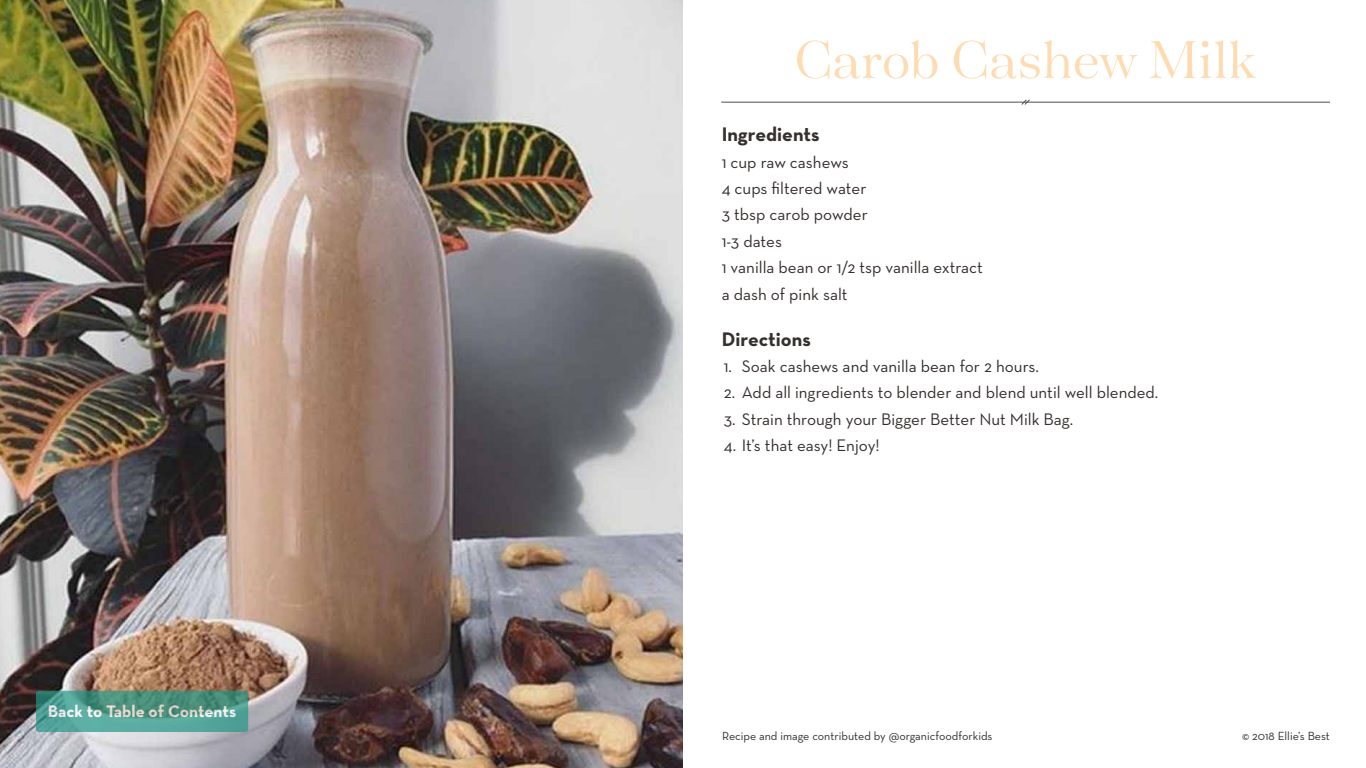
<style>
.page{position:relative;width:1366px;height:768px;background:#fff}
.page>*{position:absolute;margin:0;border:0;box-sizing:border-box;transform-origin:0 0}
.t1{font:58px "Tenez";color:#ffdbb1}
.t2{font:700 20px "Neutra Text";color:#352f2d}
.t3{font:17px/26.4px "Neutra Text";color:#352f2d}
.t4{font:700 17px "Neutra Text";color:#fff}
.t5{font:12px "Neutra Text";color:#352f2d}
</style>
<div class="page">
<img style="left:0;top:0;width:683px;height:768px">
<hr style="left:721px;top:102px;width:609px;height:1px;background:#4d4d4f">
<svg style="left:1020px;top:99px;width:11px;height:6px"></svg>
<svg style="left:36px;top:691px;width:212px;height:41px;background:#4e9a8b"></svg>
<p class="t4" style="left:48px;top:701px;width:190px">Back to Table of Contents</p>
<h1 class="t1" style="left:794px;top:20px;width:464px">Carob Cashew Milk</h1>
<p class="t2" style="left:722px;top:122px;width:99px">Ingredients</p>
<p class="t3" style="left:722px;top:148px;width:263px">1 cup raw cashews<br>4 cups filtered water<br>3 tbsp carob powder<br>1-3 dates<br>1 vanilla bean or 1/2 tsp vanilla extract a dash of pink salt</p>
<p class="t2" style="left:722px;top:326px;width:91px">Directions</p>
<p class="t3" style="left:724px;top:353px;width:317px">1. Soak cashews and vanilla bean for 2 hours.</p>
<p class="t3" style="left:724px;top:379px;width:436px">2. Add all ingredients to blender and blend until well blended.</p>
<p class="t3" style="left:724px;top:406px;width:351px">3. Strain through your Bigger Better Nut Milk Bag.</p>
<p class="t3" style="left:724px;top:432px;width:157px">4. It’s that easy! Enjoy!</p>
<p class="t5" style="left:722px;top:729px;width:272px">Recipe and image contributed by @organicfoodforkids</p>
<p class="t5" style="left:1242px;top:729px;width:89px">© 2018 Ellie’s Best</p>
</div>
